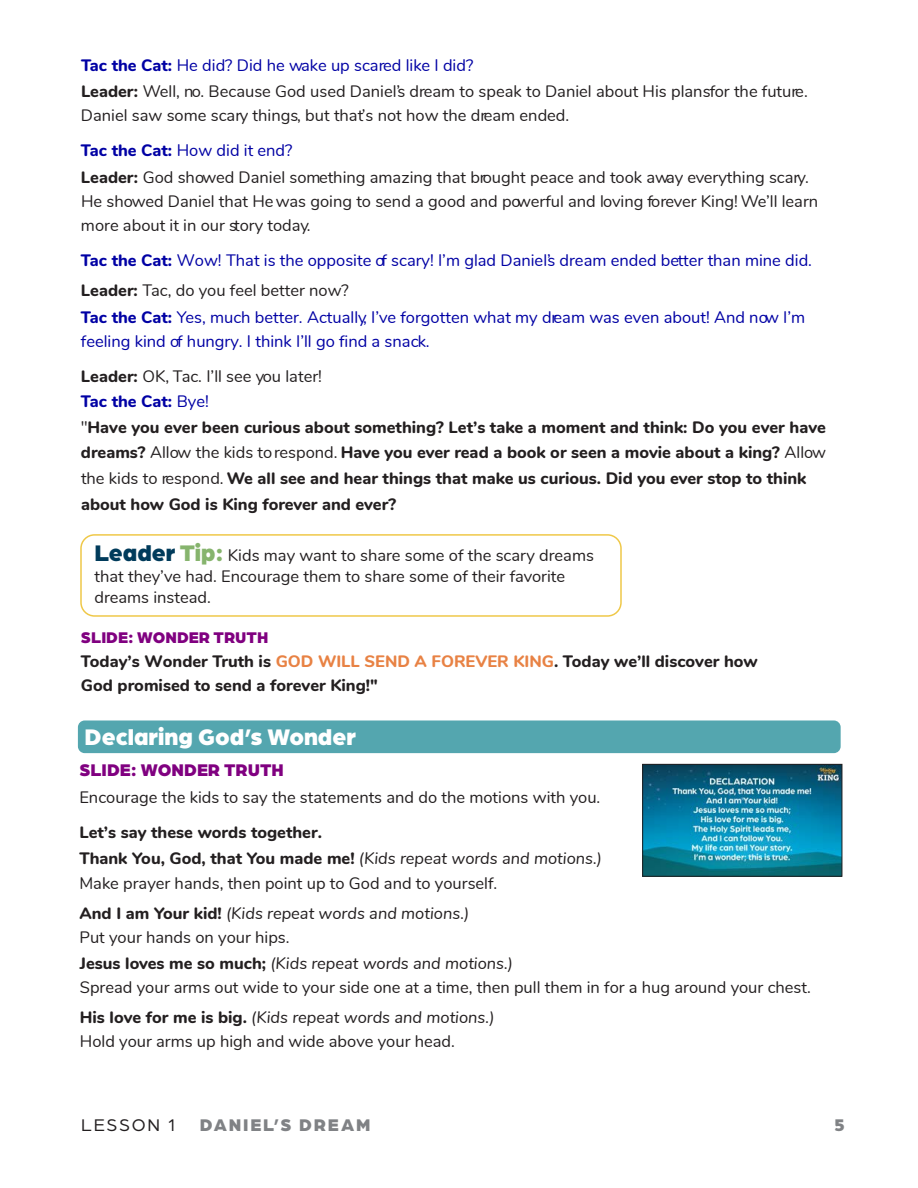
<style>
.page{position:relative;width:918px;height:1188px;background:#fff}
.page>*{position:absolute;margin:0;border:0;box-sizing:border-box;transform-origin:0 0}
.t1{font:900 24px "Arboria";color:#fff}
.t2{font:900 18px "Arboria";color:#800080}
.t3{font:900 18px "Arboria";letter-spacing:.1em;color:#808285}
.t4{font:18px "Arboria";letter-spacing:.1em;color:#231f20}
.t5{font:16.5px/24px "Nunito";color:#231f20}
.t6{font:800 16.5px/25.5px "Nunito";color:#231f20}
.t7{font:16.5px/30.8px "Nunito";color:#0000a4}
.t8{font:900 16.5px "Arboria";color:#800080}
.s1{font-weight:800;color:#0000a4}
.s2{color:#0000a4}
.s3{font-weight:800}
.s4{font-weight:800;color:#231f20}
.s5{color:#231f20}
.s6{font-weight:400}
.s7{font-weight:400;color:#0000a4}
.s8{font-family:"Arboria";font-weight:900;font-size:24px;color:#003b5b}
.s9{font-family:"Arboria";font-weight:900;font-size:24px;color:#86b46d}
.s10{color:#e88244}
.s11{font-weight:400;font-style:italic}
.s12{font-style:italic}
</style>
<div class="page">
<div style="left:80px;top:534px;width:542px;height:83px;border:2px solid #efc848;border-radius:14px"></div>
<div style="left:78px;top:720px;width:763px;height:33px;background:#54a6af;border-radius:7px"></div>
<img style="left:644px;top:766px;width:196px;height:108px">
<div style="left:642px;top:764px;width:200px;height:112px;border:1px solid #231f20"></div>
<p class="t5" style="left:81px;top:51px;width:728px;line-height:26.5px"><span class="s1">Tac the Cat:</span> <span class="s2">He did? Did he wake up scared like I did?<br></span><span class="s3">Leader:</span> Well, no. Because God used Daniel’s dream to speak to Daniel about His plans for the future.</p>
<p class="t5" style="left:81px;top:97px;width:490px;line-height:35px">Daniel saw some scary things, but that’s not how the dream ended.<br><span class="s1">Tac the Cat:</span> <span class="s2">How did it end?</span></p>
<p class="t5" style="left:81px;top:164px;width:739px"><span class="s3">Leader:</span> God showed Daniel something amazing that brought peace and took away everything scary.<br>He showed Daniel that He was going to send a good and powerful and loving forever King! We’ll learn more about it in our story today.</p>
<p class="t7" style="left:81px;top:244px;width:733px"><span class="s3">Tac the Cat:</span> Wow! That is the opposite of scary! I’m glad Daniel’s dream ended better than mine did.<br><span class="s4">Leader:</span> <span class="s5">Tac, do you feel better now?</span></p>
<p class="t7" style="left:81px;top:304px;width:726px;line-height:24px"><span class="s3">Tac the Cat:</span> Yes, much better. Actually, I’ve forgotten what my dream was even about! And now I’m feeling kind of hungry. I think I’ll go find a snack.</p>
<p class="t6" style="left:81px;top:363px;width:746px">Leader: <span class="s6">OK, Tac. I’ll see you later!<br></span><span class="s2">Tac the Cat:</span> <span class="s7">Bye!<br></span><span class="s6">"</span>Have you ever been curious about something? Let’s take a moment and think: Do you ever have dreams? <span class="s6">Allow the kids to respond.</span> Have you ever read a book or seen a movie about a king? <span class="s6">Allow the kids to respond.</span> We all see and hear things that make us curious. Did you ever stop to think about how God is King forever and ever?</p>
<p class="t5" style="left:94px;top:544px;width:501px;line-height:21px"><span class="s8">Leader</span> <span class="s9">Tip:</span> Kids may want to share some of the scary dreams that they’ve had. Encourage them to share some of their favorite dreams instead.</p>
<p class="t8" style="left:81px;top:626px;width:189px">SLIDE: WONDER TRUTH</p>
<p class="t6" style="left:81px;top:649px;width:678px;line-height:24px">Today’s Wonder Truth is <span class="s10">GOD WILL SEND A FOREVER KING</span>. Today we’ll discover how<br>God promised to send a forever King!"</p>
<h1 class="t1" style="left:85px;top:719px;width:273px">Declaring God’s Wonder</h1>
<p class="t2" style="left:79px;top:757px;width:206px">SLIDE: WONDER TRUTH</p>
<p class="t5" style="left:79px;top:784px;width:523px">Encourage the kids to say the statements and do the motions with you.</p>
<p class="t6" style="left:79px;top:818px;width:524px;line-height:26.5px">Let’s say these words together.<br>Thank You, God, that You made me! <span class="s11">(Kids repeat words and motions.)</span></p>
<p class="t5" style="left:79px;top:866px;width:419px;line-height:30.8px">Make prayer hands, then point up to God and to yourself.<br><span class="s3">And I am Your kid!</span> <span class="s12">(Kids repeat words and motions.)</span></p>
<p class="t5" style="left:79px;top:924px;width:733px;line-height:24.8px">Put your hands on your hips.<br><span class="s3">Jesus loves me so much;</span> <span class="s12">(Kids repeat words and motions.)<br></span>Spread your arms out wide to your side one at a time, then pull them in for a hug around your chest.</p>
<p class="t5" style="left:80px;top:1005px;width:416px"><span class="s3">His love for me is big.</span> <span class="s12">(Kids repeat words and motions.)<br></span>Hold your arms up high and wide above your head.</p>
<p class="t4" style="left:81px;top:1113px;width:96px">LESSON 1</p>
<p class="t3" style="left:200px;top:1112px;width:172px">DANIEL’S DREAM</p>
<p class="t3" style="left:834px;top:1112px;width:12px">5</p>
</div>
